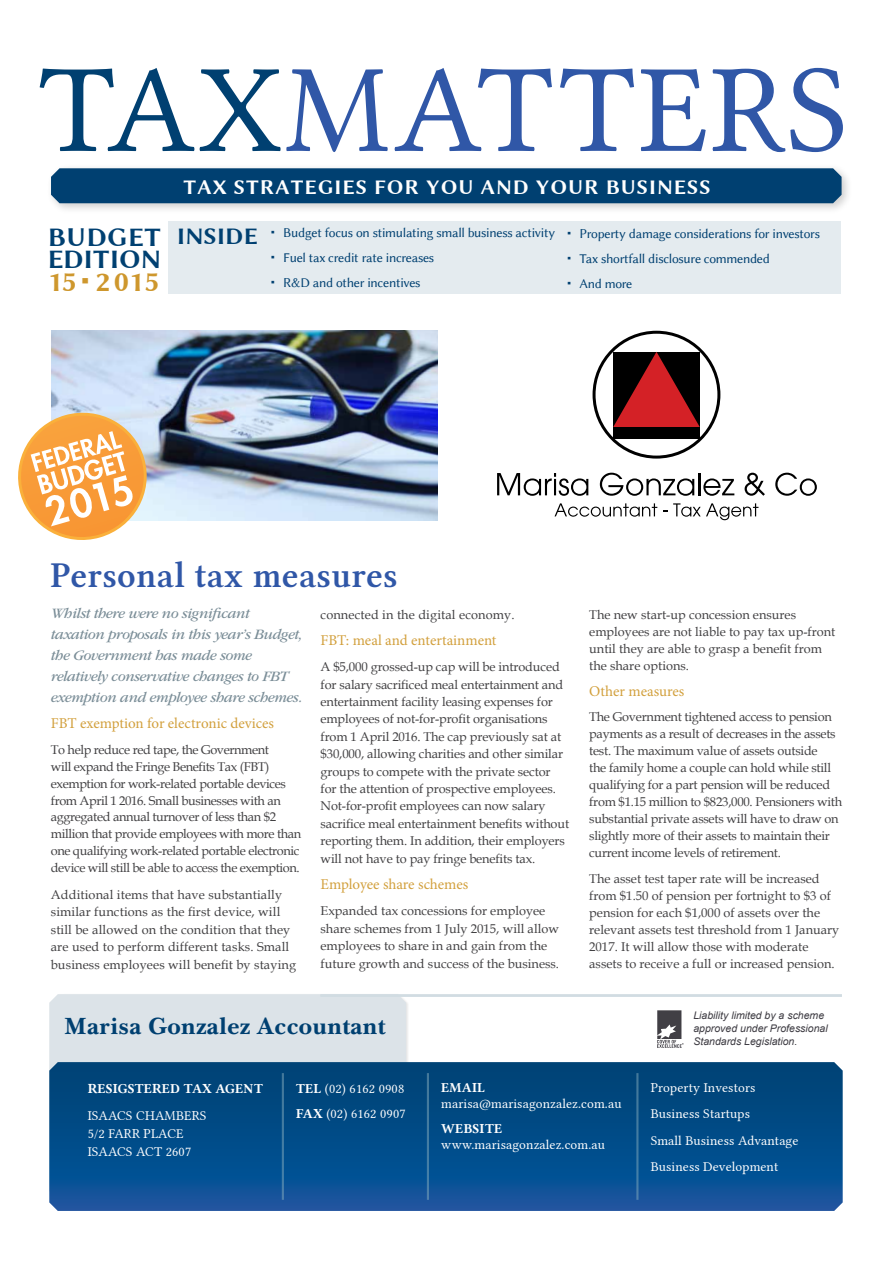
<style>
.page{position:relative;width:893px;height:1263px;background:#fff}
.page>*{position:absolute;margin:0;border:0;box-sizing:border-box;transform-origin:0 0}
.t1{font:126px "Lin Libertine";letter-spacing:.015em;color:#3057a7}
.t2{font:36px "Lin Libertine Z";letter-spacing:.01em;color:#3057a7}
.t3{font:28.5px "Lin Biolinum B";letter-spacing:.02em;color:#ce972d}
.t4{font:27px/22.5px "Lin Biolinum B";letter-spacing:.015em;color:#004071}
.t5{font:700 24px "Baskerville Cyr LT Std";letter-spacing:.01em;color:#004071}
.t6{font:21px "Lin Biolinum B";letter-spacing:.045em;color:#fff}
.t7{font:italic 15px/21px "ITC Garamond Std";letter-spacing:-.03em;color:#7a8d97}
.t8{font:15px "Minion Pro";color:#d2a03d}
.t9{font:13.5px/26.5px "Lin Libertine";letter-spacing:.01em;color:#fff}
.t10{font:13.5px/25px "Lin Biolinum";letter-spacing:-.02em;color:#004071}
.t11{font:13.5px "Lin Libertine B";letter-spacing:.01em;color:#fff}
.t12{font:12.75px/17.4px "Book Antiqua";letter-spacing:-.01em;color:#414042}
.t13{font:12.75px/17px "Book Antiqua";letter-spacing:-.03em;color:#414042}
.t14{font:12.75px/17.5px "Book Antiqua";letter-spacing:.01em;color:#414042}
.t15{font:italic 10.5px/12.6px "Arial";color:#3d3b42}
.s1{color:#004071}
.s2{font-family:"Lin Biolinum B";font-size:24px}
.s3{font-family:"Lin Libertine B"}
</style>
<div class="page">
<div style="left:169px;top:221px;width:672px;height:73px;background:#e4ebef"></div>
<div style="left:46px;top:163px;width:807px;height:51px;background:#000;opacity:.2"></div>
<div style="left:51px;top:168px;width:791px;height:35px;background:#004071"></div>
<div style="left:49px;top:994px;width:357px;height:68px;background:#dce3e8"></div>
<svg style="left:49px;top:1062px;width:794px;height:149px;background:#054c89"></svg>
<hr style="left:320px;top:994px;width:522px;height:1px;background:#d1dce2">
<hr style="left:320px;top:995px;width:522px;height:1px;background:#d1dce2">
<hr style="left:320px;top:996px;width:522px;height:1px;background:#d1dce2">
<img style="left:51px;top:331px;width:387px;height:189px">
<svg style="left:18px;top:403px;width:135px;height:137px"></svg>
<hr style="left:282px;top:1073px;width:2px;height:127px;background:#88aebe">
<hr style="left:427px;top:1073px;width:2px;height:127px;background:#88aebe">
<hr style="left:636px;top:1073px;width:2px;height:127px;background:#88aebe">
<svg style="left:657px;top:1010px;width:27px;height:38px"></svg>
<div style="left:593px;top:331px;width:127px;height:128px;border:3px solid #000;border-radius:50%"></div>
<div style="left:613px;top:352px;width:87px;height:86px;background:#000"></div>
<svg style="left:613px;top:352px;width:87px;height:75px"></svg>
<svg style="left:497px;top:473px;width:91px;height:23px"></svg>
<svg style="left:600px;top:473px;width:94px;height:23px"></svg>
<hr style="left:698px;top:473px;width:2px;height:22px;background:#000">
<svg style="left:703px;top:478px;width:31px;height:18px"></svg>
<svg style="left:745px;top:473px;width:20px;height:23px"></svg>
<svg style="left:775px;top:473px;width:42px;height:23px"></svg>
<svg style="left:555px;top:503px;width:102px;height:14px"></svg>
<svg style="left:663px;top:503px;width:95px;height:17px"></svg>
<h1 class="t1" style="left:39px;top:9px;width:810px"><span class="s1">TAX</span>MATTERS</h1>
<h3 class="t4" style="left:48px;top:224px;width:115px">BUDGET<br>EDITION</h3>
<h3 class="t3" style="left:48px;top:261px;width:113px">15 2015</h3>
<h3 class="t6" style="left:184px;top:172px;width:529px">TAX STRATEGIES FOR YOU AND YOUR BUSINESS</h3>
<p class="t10" style="left:283px;top:220px;width:274px;text-indent:-106px"><span class="s2">INSIDE</span> Budget focus on stimulating small business activity<br>Fuel tax credit rate increases<br>R&amp;D and other incentives</p>
<p class="t10" style="left:579px;top:221px;width:242px">Property damage considerations for investors<br>Tax shortfall disclosure commended<br>And more</p>
<h2 class="t2" style="left:50px;top:554px;width:349px">Personal tax measures</h2>
<p class="t7" style="left:51px;top:603px;width:254px">Whilst there were no significant taxation proposals in this year’s Budget, the Government has made some relatively conservative changes to FBT exemption and employee share schemes.</p>
<p class="t8" style="left:51px;top:713px;width:225px">FBT exemption for electronic devices</p>
<p class="t13" style="left:51px;top:740px;width:252px">To help reduce red tape, the Government<br>will expand the Fringe Benefits Tax (FBT) exemption for work-related portable devices from April 1 2016. Small businesses with an aggregated annual turnover of less than $2 million that provide employees with more than one qualifying work-related portable electronic device will still be able to access the exemption.</p>
<p class="t14" style="left:51px;top:885px;width:247px">Additional items that have substantially similar functions as the first device, will still be allowed on the condition that they are used to perform different tasks. Small business employees will benefit by staying</p>
<p class="t14" style="left:321px;top:605px;width:196px">connected in the digital economy.</p>
<p class="t8" style="left:321px;top:630px;width:177px">FBT: meal and entertainment</p>
<p class="t12" style="left:321px;top:658px;width:250px">A $5,000 grossed-up cap will be introduced for salary sacrificed meal entertainment and entertainment facility leasing expenses for employees of not-for-profit organisations from 1 April 2016. The cap previously sat at $30,000, allowing charities and other similar groups to compete with the private sector for the attention of prospective employees.<br>Not-for-profit employees can now salary sacrifice meal entertainment benefits without reporting them. In addition, their employers will not have to pay fringe benefits tax.</p>
<p class="t8" style="left:321px;top:874px;width:149px">Employee share schemes</p>
<p class="t12" style="left:321px;top:902px;width:240px">Expanded tax concessions for employee share schemes from 1 July 2015, will allow employees to share in and gain from the future growth and success of the business.</p>
<h3 class="t5" style="left:64px;top:1012px;width:323px">Marisa Gonzalez Accountant</h3>
<p class="t12" style="left:589px;top:606px;width:248px;line-height:17px">The new start-up concession ensures employees are not liable to pay tax up-front until they are able to grasp a benefit from the share options.</p>
<p class="t8" style="left:589px;top:681px;width:97px">Other measures</p>
<p class="t12" style="left:589px;top:708px;width:254px;line-height:17px">The Government tightened access to pension payments as a result of decreases in the assets test. The maximum value of assets outside<br>the family home a couple can hold while still qualifying for a part pension will be reduced from $1.15 million to $823,000. Pensioners with substantial private assets will have to draw on slightly more of their assets to maintain their current income levels of retirement.</p>
<p class="t12" style="left:589px;top:870px;width:252px">The asset test taper rate will be increased from $1.50 of pension per fortnight to $3 of pension for each $1,000 of assets over the relevant assets test threshold from 1 January 2017. It will allow those with moderate assets to receive a full or increased pension.</p>
<p class="t15" style="left:693px;top:1009px;width:136px">Liability limited by a scheme approved under Professional<br>Standards Legislation.</p>
<p class="t11" style="left:88px;top:1079px;width:177px">RESIGSTERED TAX AGENT</p>
<p class="t9" style="left:88px;top:1105px;width:120px;line-height:18px">ISAACS CHAMBERS<br>5/2 FARR PLACE<br>ISAACS ACT 2607</p>
<p class="t11" style="left:441px;top:1078px;width:45px">EMAIL</p>
<p class="t9" style="left:441px;top:1089px;width:182px">marisa@marisagonzalez.com.au</p>
<p class="t11" style="left:441px;top:1119px;width:63px">WEBSITE</p>
<p class="t9" style="left:441px;top:1130px;width:165px">www.marisagonzalez.com.au</p>
<p class="t9" style="left:296px;top:1075px;width:111px;line-height:24.8px"><span class="s3">TEL</span> (02) 6162 0908<br><span class="s3">FAX</span> (02) 6162 0907</p>
<p class="t9" style="left:651px;top:1073px;width:149px">Property Investors<br>Business Startups<br>Small Business Advantage<br>Business Development</p>
</div>
